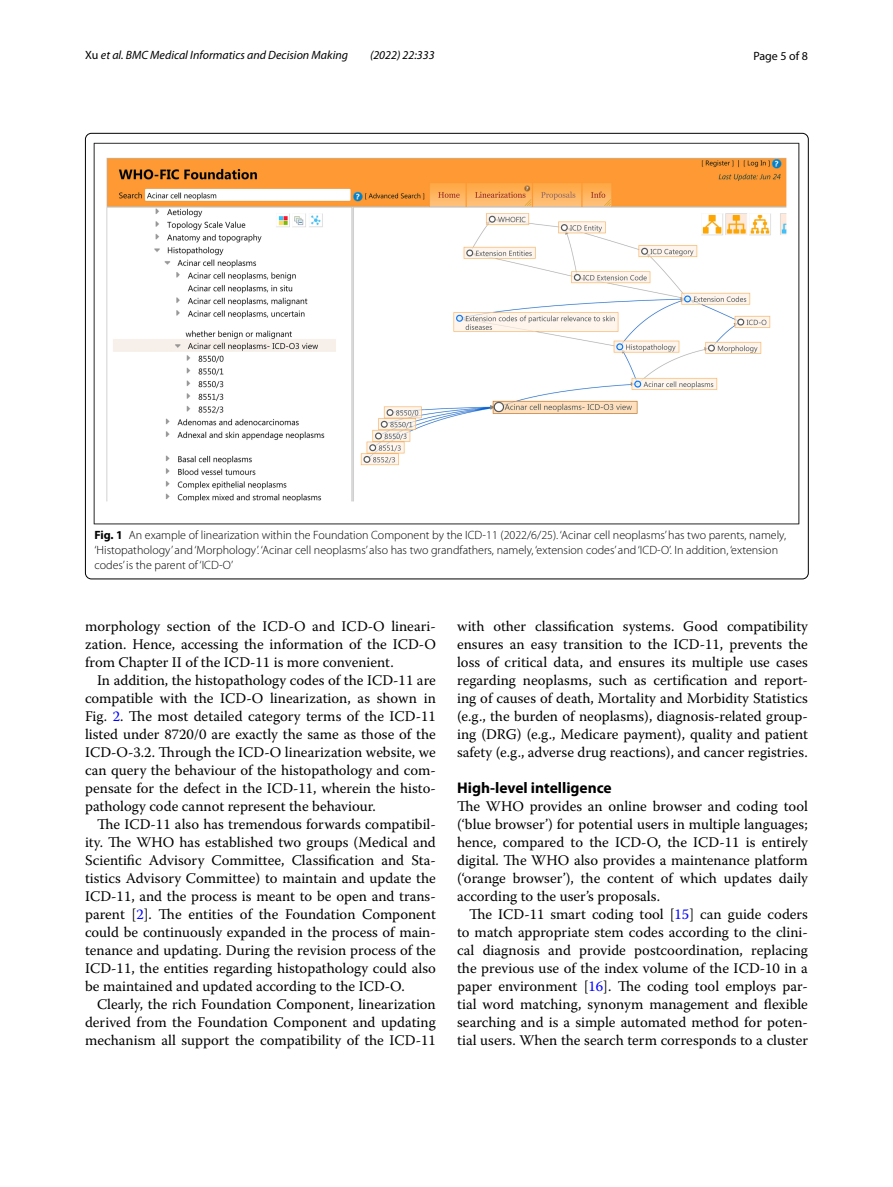
<style>
.page{position:relative;width:893px;height:1187px;background:#fff}
.page>*{position:absolute;margin:0;border:0;box-sizing:border-box;transform-origin:0 0}
.t1{font:700 15.45px "Myriad Pro";color:#000}
.t2{font:14.7px/18px "Warnock Pro";color:#000;text-align:justify}
.t3{font:300 12px/15px "Myriad Pro";color:#000}
.t4{font:italic 12px "Myriad Pro";color:#000}
.t5{font:12px "Myriad Pro";color:#000}
.s1{font-style:normal}
.s2{font-weight:700}
.s3{color:#00f}
</style>
<div class="page">
<img style="left:94px;top:142px;width:706px;height:382px">
<p class="t4" style="left:85px;top:48px;width:265px"><span class="s1">Xu</span> et al. BMC Medical Informatics and Decision Making</p>
<p class="t4" style="left:370px;top:48px;width:66px">(2022) 22:333</p>
<p class="t5" style="left:753px;top:48px;width:56px">Page 5 of 8</p>
<p class="t3" style="left:94px;top:528px;width:693px"><span class="s2">Fig. 1</span> An example of linearization within the Foundation Component by the ICD-11 (2022/6/25). ‘Acinar cell neoplasms’ has two parents, namely, ‘Histopathology’ and ‘Morphology’. ‘Acinar cell neoplasms’ also has two grandfathers, namely, ‘extension codes’ and ‘ICD-O’. In addition, ‘extension codes’ is the parent of ‘ICD-O’</p>
<p class="t2" style="left:85px;top:616px;width:352px">morphology section of the ICD-O and ICD-O lineari&shy;zation. Hence, accessing the information of the ICD-O from Chapter II of the ICD-11 is more convenient.</p>
<p class="t2" style="left:85px;top:670px;width:352px;text-indent:12px">In addition, the histopathology codes of the ICD-11 are compatible with the ICD-O linearization, as shown in Fig. <span class="s3">2</span>. The most detailed category terms of the ICD-11 listed under 8720/0 are exactly the same as those of the ICD-O-3.2. Through the ICD-O linearization website, we can query the behaviour of the histopathology and com&shy;pensate for the defect in the ICD-11, wherein the histo&shy;pathology code cannot represent the behaviour.</p>
<p class="t2" style="left:85px;top:814px;width:352px;text-indent:12px">The ICD-11 also has tremendous forwards compatibil&shy;ity. The WHO has established two groups (Medical and Scientific Advisory Committee, Classification and Sta&shy;tistics Advisory Committee) to maintain and update the ICD-11, and the process is meant to be open and trans&shy;parent [<span class="s3">2</span>]. The entities of the Foundation Component could be continuously expanded in the process of main&shy;tenance and updating. During the revision process of the ICD-11, the entities regarding histopathology could also be maintained and updated according to the ICD-O.</p>
<p class="t2" style="left:85px;top:994px;width:352px;text-indent:12px">Clearly, the rich Foundation Component, linearization derived from the Foundation Component and updating mechanism all support the compatibility of the ICD-11</p>
<p class="t2" style="left:457px;top:616px;width:352px">with other classification systems. Good compatibility ensures an easy transition to the ICD-11, prevents the loss of critical data, and ensures its multiple use cases regarding neoplasms, such as certification and report&shy;ing of causes of death, Mortality and Morbidity Statistics (e.g., the burden of neoplasms), diagnosis-related group&shy;ing (DRG) (e.g., Medicare payment), quality and patient safety (e.g., adverse drug reactions), and cancer registries.</p>
<p class="t1" style="left:457px;top:777px;width:156px">High‑level intelligence</p>
<p class="t2" style="left:457px;top:796px;width:352px">The WHO provides an online browser and coding tool (‘blue browser’) for potential users in multiple languages; hence, compared to the ICD-O, the ICD-11 is entirely digital. The WHO also provides a maintenance platform (‘orange browser’), the content of which updates daily according to the user’s proposals.</p>
<p class="t2" style="left:457px;top:904px;width:352px;text-indent:12px">The ICD-11 smart coding tool [<span class="s3">15</span>] can guide coders to match appropriate stem codes according to the clini&shy;cal diagnosis and provide postcoordination, replacing the previous use of the index volume of the ICD-10 in a paper environment [<span class="s3">16</span>]. The coding tool employs par&shy;tial word matching, synonym management and flexible searching and is a simple automated method for poten&shy;tial users. When the search term corresponds to a cluster</p>
</div>
